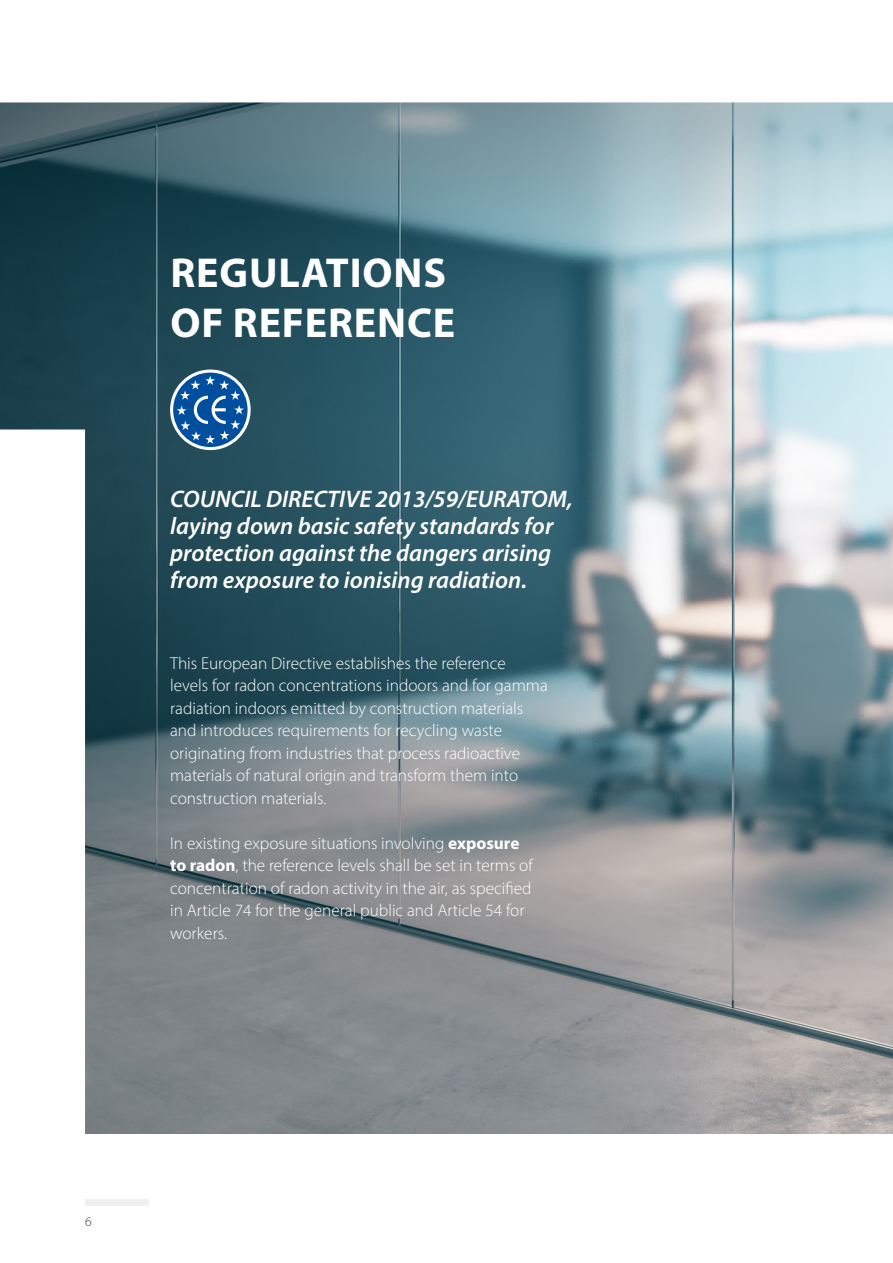
<style>
.page{position:relative;width:893px;height:1263px;background:#fff}
.page>*{position:absolute;margin:0;border:0;box-sizing:border-box;transform-origin:0 0}
.t1{font:700 42px/50.4px "Myriad Pro";letter-spacing:.02em;color:#fff}
.t2{font:italic 600 24px/27px "Myriad Pro";color:#fff}
.t3{font:300 17.25px/22.5px "Myriad Pro";color:#fff}
.t4{font:300 13.5px "Myriad Pro";color:#3c3c3b}
.s1{font-weight:700}
</style>
<div class="page">
<div style="left:85px;top:1199px;width:64px;height:6px;background:#f0f0f0"></div>
<img style="left:0;top:102px;width:893px;height:1032px">
<svg style="left:170px;top:369px;width:81px;height:81px"></svg>
<div style="left:173px;top:373px;width:75px;height:74px;background:#004f9f;border-radius:50%"></div>
<svg style="left:177px;top:376px;width:67px;height:68px"></svg>
<h1 class="t1" style="left:170px;top:246px;width:286px">REGULATIONS<br>OF REFERENCE</h1>
<h2 class="t2" style="left:170px;top:485px;width:404px">COUNCIL DIRECTIVE 2013/59/EURATOM, laying down basic safety standards for protection against the dangers arising from exposure to ionising radiation.</h2>
<p class="t3" style="left:170px;top:652px;width:379px">This European Directive establishes the reference levels for radon concentrations indoors and for gamma radiation indoors emitted by construction materials and introduces requirements for recycling waste originating from industries that process radioactive materials of natural origin and transform them into construction materials.</p>
<p class="t3" style="left:170px;top:832px;width:364px">In existing exposure situations involving <span class="s1">exposure to radon</span>, the reference levels shall be set in terms of concentration of radon activity in the air, as specified in Article 74 for the general public and Article 54 for workers.</p>
<p class="t4" style="left:85px;top:1214px;width:8px">6</p>
</div>
